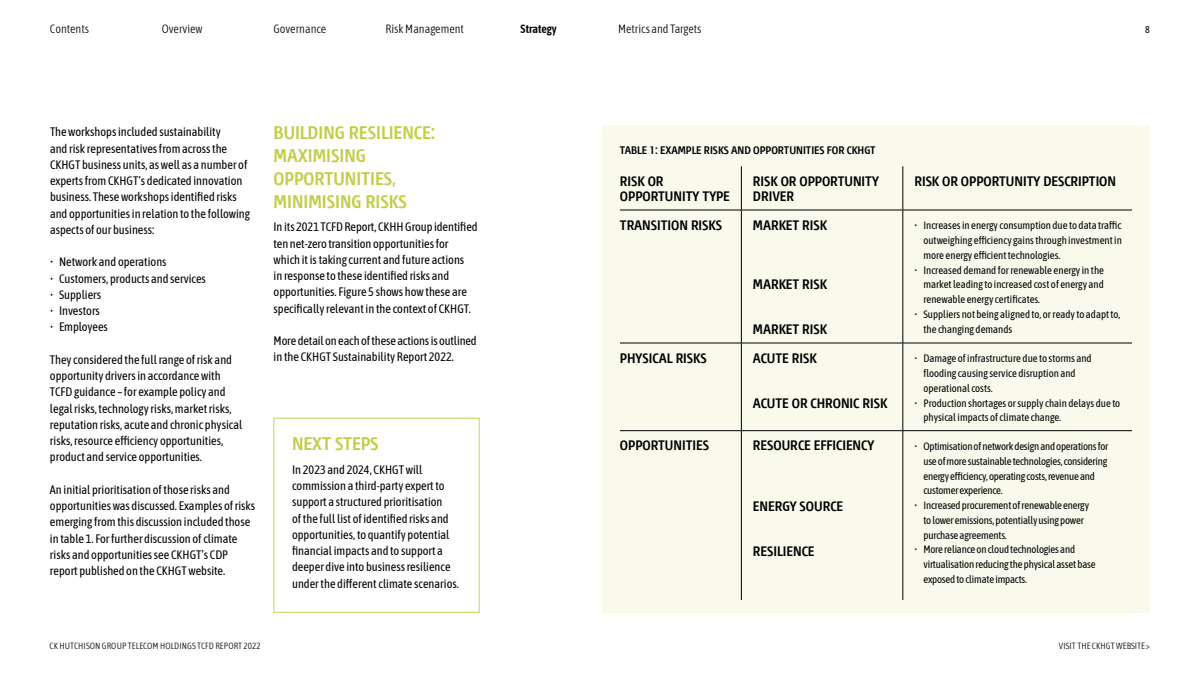
<style>
.page{position:relative;width:1200px;height:675px;background:#fff}
.page>*{position:absolute;margin:0;border:0;box-sizing:border-box;transform-origin:0 0}
.t1{font:700 condensed 20px/23px "Modena";color:#c3cd46}
.t2{font:700 condensed 15px/14.9px "Modena";color:#000}
.t3{font:12.25px/16.2px "Asap Condensed";color:#000}
.t4{font:300 12px "Asap Condensed";color:#000}
.t5{font:700 condensed 12px "Modena";color:#000}
.t6{font:600 12px "Asap Condensed";color:#000}
.t7{font:10.7px/14.8px "Asap Condensed";letter-spacing:-.015em;color:#000}
.t8{font:10px "Asap Condensed";color:#000}
.t9{font:300 9px "Asap Condensed";letter-spacing:.01em;color:#000}
.s1{font-size:12px}
</style>
<div class="page">
<div style="left:603px;top:125px;width:547px;height:487px;background:#f9faec"></div>
<hr style="left:620px;top:210px;width:121px;height:1px;background:#000">
<hr style="left:741px;top:210px;width:162px;height:1px;background:#000">
<hr style="left:903px;top:210px;width:229px;height:1px;background:#000">
<hr style="left:620px;top:343px;width:121px;height:1px;background:#000">
<hr style="left:741px;top:343px;width:162px;height:1px;background:#000">
<hr style="left:903px;top:343px;width:229px;height:1px;background:#000">
<hr style="left:620px;top:430px;width:121px;height:1px;background:#000">
<hr style="left:741px;top:430px;width:162px;height:1px;background:#000">
<hr style="left:903px;top:430px;width:229px;height:1px;background:#000">
<hr style="left:741px;top:166px;width:1px;height:44px;background:#000">
<hr style="left:903px;top:166px;width:1px;height:44px;background:#000">
<hr style="left:741px;top:210px;width:1px;height:133px;background:#000">
<hr style="left:903px;top:210px;width:1px;height:133px;background:#000">
<hr style="left:741px;top:343px;width:1px;height:87px;background:#000">
<hr style="left:903px;top:343px;width:1px;height:87px;background:#000">
<hr style="left:741px;top:431px;width:1px;height:169px;background:#000">
<hr style="left:903px;top:431px;width:1px;height:169px;background:#000">
<p class="t4" style="left:50px;top:21px;width:41px">Contents</p>
<p class="t4" style="left:162px;top:21px;width:43px">Overview</p>
<p class="t4" style="left:274px;top:21px;width:54px">Governance</p>
<p class="t4" style="left:385px;top:21px;width:80px">Risk Management</p>
<p class="t6" style="left:521px;top:21px;width:38px">Strategy</p>
<p class="t4" style="left:618px;top:21px;width:85px">Metrics and Targets</p>
<p class="t8" style="left:1145px;top:22px;width:6px">8</p>
<p class="t3" style="left:50px;top:123px;width:202px">The workshops included sustainability<br>and risk representatives from across the CKHGT business units, as well as a number of experts from CKHGT’s dedicated innovation business. These workshops identified risks and opportunities in relation to the following aspects of our business:</p>
<p class="t3" style="left:50px;top:253px;width:118px"><span class="s1">•</span> Network and operations</p>
<p class="t3" style="left:50px;top:270px;width:157px"><span class="s1">•</span> Customers, products and services</p>
<p class="t3" style="left:50px;top:286px;width:53px"><span class="s1">•</span> Suppliers</p>
<p class="t3" style="left:50px;top:302px;width:51px"><span class="s1">•</span> Investors</p>
<p class="t3" style="left:50px;top:318px;width:59px"><span class="s1">•</span> Employees</p>
<p class="t3" style="left:50px;top:351px;width:194px">They considered the full range of risk and opportunity drivers in accordance with TCFD guidance – for example policy and legal risks, technology risks, market risks, reputation risks, acute and chronic physical risks, resource efficiency opportunities, product and service opportunities.</p>
<p class="t3" style="left:50px;top:481px;width:207px">An initial prioritisation of those risks and opportunities was discussed. Examples of risks emerging from this discussion included those in table 1. For further discussion of climate risks and opportunities see CKHGT’s CDP report published on the CKHGT website.</p>
<h1 class="t1" style="left:274px;top:122px;width:163px">BUILDING RESILIENCE:<br>MAXIMISING<br>OPPORTUNITIES,<br>MINIMISING RISKS</h1>
<p class="t3" style="left:274px;top:218px;width:206px">In its 2021 TCFD Report, CKHH Group identified ten net-zero transition opportunities for which it is taking current and future actions<br>in response to these identified risks and opportunities. Figure 5 shows how these are specifically relevant in the context of CKHGT.</p>
<p class="t3" style="left:274px;top:332px;width:205px">More detail on each of these actions is outlined in the CKHGT Sustainability Report 2022.</p>
<h1 class="t1" style="left:292px;top:433px;width:88px">NEXT STEPS</h1>
<p class="t3" style="left:292px;top:461px;width:168px">In 2023 and 2024, CKHGT will commission a third-party expert to support a structured prioritisation<br>of the full list of identified risks and opportunities, to quantify potential financial impacts and to support a deeper dive into business resilience under the different climate scenarios.</p>
<p class="t5" style="left:620px;top:144px;width:257px">TABLE 1: EXAMPLE RISKS AND OPPORTUNITIES FOR CKHGT</p>
<p class="t2" style="left:620px;top:174px;width:111px">RISK OR<br>OPPORTUNITY TYPE</p>
<p class="t2" style="left:753px;top:174px;width:127px">RISK OR OPPORTUNITY<br>DRIVER</p>
<p class="t2" style="left:914px;top:174px;width:203px">RISK OR OPPORTUNITY DESCRIPTION</p>
<p class="t2" style="left:620px;top:218px;width:104px">TRANSITION RISKS</p>
<p class="t2" style="left:753px;top:218px;width:76px">MARKET RISK</p>
<p class="t7" style="left:923px;top:218px;width:200px;text-align:justify;text-indent:-9px">• Increases in energy consumption due to data traffic outweighing efficiency gains through investment in more energy efficient technologies.</p>
<p class="t7" style="left:923px;top:262px;width:182px;text-align:justify;text-indent:-9px">• Increased demand for renewable energy in the market leading to increased cost of energy and renewable energy certificates.</p>
<p class="t7" style="left:923px;top:306px;width:199px;text-indent:-9px">• Suppliers not being aligned to, or ready to adapt to, the changing demands</p>
<p class="t2" style="left:753px;top:277px;width:76px">MARKET RISK</p>
<p class="t2" style="left:753px;top:322px;width:76px">MARKET RISK</p>
<p class="t2" style="left:620px;top:351px;width:88px">PHYSICAL RISKS</p>
<p class="t2" style="left:753px;top:351px;width:65px">ACUTE RISK</p>
<p class="t2" style="left:753px;top:396px;width:136px">ACUTE OR CHRONIC RISK</p>
<p class="t2" style="left:620px;top:439px;width:91px">OPPORTUNITIES</p>
<p class="t2" style="left:753px;top:439px;width:123px">RESOURCE EFFICIENCY</p>
<p class="t2" style="left:753px;top:499px;width:92px">ENERGY SOURCE</p>
<p class="t2" style="left:753px;top:544px;width:63px">RESILIENCE</p>
<p class="t7" style="left:923px;top:351px;width:170px;text-indent:-9px">• Damage of infrastructure due to storms and flooding causing service disruption and operational costs.</p>
<p class="t7" style="left:923px;top:395px;width:198px;text-indent:-9px">• Production shortages or supply chain delays due to physical impacts of climate change.</p>
<p class="t7" style="left:923px;top:438px;width:187px;text-indent:-9px">• Optimisation of network design and operations for use of more sustainable technologies, considering energy efficiency, operating costs, revenue and customer experience.</p>
<p class="t7" style="left:923px;top:497px;width:167px;text-indent:-9px">• Increased procurement of renewable energy to lower emissions, potentially using power purchase agreements.</p>
<p class="t7" style="left:923px;top:542px;width:174px;text-indent:-9px">• More reliance on cloud technologies and virtualisation reducing the physical asset base exposed to climate impacts.</p>
<p class="t9" style="left:50px;top:640px;width:213px">CK HUTCHISON GROUP TELECOM HOLDINGS TCFD REPORT 2022</p>
<p class="t9" style="left:1059px;top:640px;width:93px">VISIT THE CKHGT WEBSITE&gt;</p>
</div>
